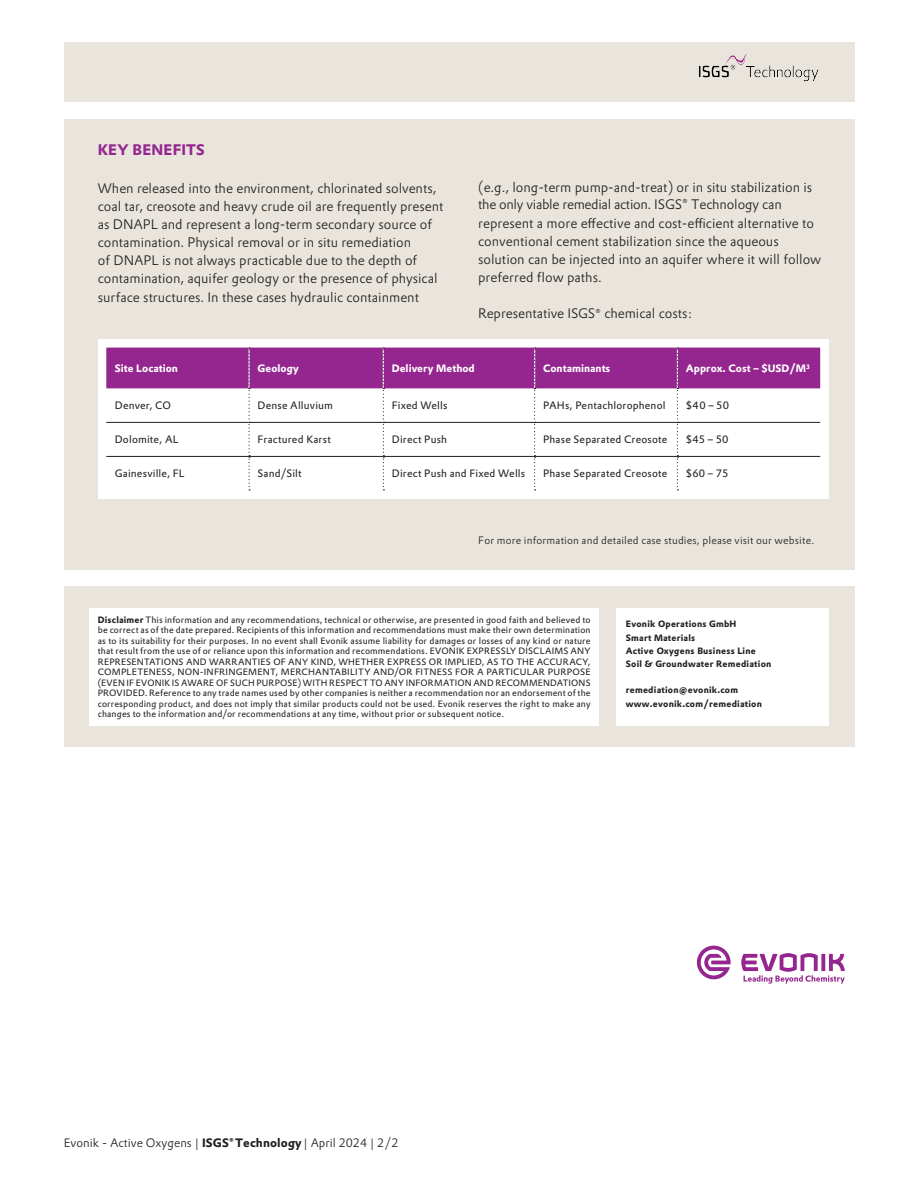
<style>
.page{position:relative;width:918px;height:1188px;background:#fff}
.page>*{position:absolute;margin:0;border:0;box-sizing:border-box;transform-origin:0 0}
.Text_Column_Prokyon{font:700 15px "Evonik Prokyon";letter-spacing:.015em;color:#95268f}
.Text_Column_Prokyon-2{font:300 13.5px/18px "Evonik Prokyon";color:#231f20}
.t1{font:300 12px "Evonik Prokyon";color:#231f20}
.Table_Body_Left_Prok{font:10.5px "Evonik Prokyon";letter-spacing:.02em;color:#231f20}
.Table_Body_Left_Prok-2{font:700 10.5px "Evonik Prokyon";color:#fff}
.Text_Column_Bullets{font:300 10.5px "Evonik Prokyon";letter-spacing:.02em;color:#231f20}
.t2{font:9px/10.5px "Evonik Prokyon";letter-spacing:.015em;color:#231f20;text-align:justify}
.t3{font:700 9px/13.2px "Evonik Prokyon";letter-spacing:.025em;color:#231f20}
.s1{font-weight:700}
</style>
<div class="page">
<div style="left:64px;top:43px;width:790px;height:59px;background:#e9e5dd"></div>
<div style="left:64px;top:119px;width:790px;height:451px;background:#e9e5dd"></div>
<div style="left:98px;top:339px;width:731px;height:160px;background:#fff"></div>
<svg style="left:106px;top:348px;width:714px;height:142px"></svg>
<hr style="left:106px;top:456px;width:143px;height:1px;background:#231f20">
<hr style="left:249px;top:456px;width:134px;height:1px;background:#231f20">
<hr style="left:383px;top:456px;width:152px;height:1px;background:#231f20">
<hr style="left:535px;top:456px;width:142px;height:1px;background:#231f20">
<hr style="left:677px;top:456px;width:143px;height:1px;background:#231f20">
<div style="left:64px;top:587px;width:790px;height:160px;background:#e9e5dd"></div>
<div style="left:89px;top:608px;width:510px;height:118px;background:#fff"></div>
<div style="left:616px;top:608px;width:213px;height:118px;background:#fff"></div>
<svg style="left:741px;top:953px;width:104px;height:31px"></svg>
<svg style="left:697px;top:946px;width:34px;height:33px"></svg>
<img style="left:699px;top:54px;width:119px;height:28px">
<p class="Text_Column_Prokyon" style="left:98px;top:138px;width:109px">KEY BENEFITS</p>
<p class="Text_Column_Prokyon-2" style="left:98px;top:178px;width:347px">When released into the environment, chlorinated solvents, coal tar, creosote and heavy crude oil are frequently present as DNAPL and represent a long-term secondary source of contamination. Physical removal or in situ remediation<br>of DNAPL is not always practicable due to the depth of contamination, aquifer geology or the presence of physical</p>
<p class="Text_Column_Prokyon-2" style="left:98px;top:288px;width:323px">surface structures. In these cases hydraulic containment</p>
<p class="Text_Column_Prokyon-2" style="left:478px;top:177px;width:345px">(e.g., long-term pump-and-treat) or in situ stabilization is the only viable remedial action. ISGS® Technology can represent a more effective and cost-efficient alternative to conventional cement stabilization since the aqueous solution can be injected into an aquifer where it will follow preferred flow paths.</p>
<p class="Text_Column_Prokyon-2" style="left:478px;top:303px;width:216px">Representative ISGS® chemical costs:</p>
<p class="Table_Body_Left_Prok-2" style="left:115px;top:360px;width:65px">Site Location</p>
<p class="Table_Body_Left_Prok-2" style="left:258px;top:360px;width:43px">Geology</p>
<p class="Table_Body_Left_Prok-2" style="left:392px;top:360px;width:84px">Delivery Method</p>
<p class="Table_Body_Left_Prok-2" style="left:543px;top:360px;width:69px">Contaminants</p>
<p class="Table_Body_Left_Prok-2" style="left:686px;top:360px;width:126px">Approx. Cost – $USD/M<sup>3</sup></p>
<p class="Table_Body_Left_Prok" style="left:115px;top:397px;width:58px">Denver, CO</p>
<p class="Table_Body_Left_Prok" style="left:258px;top:397px;width:77px">Dense Alluvium</p>
<p class="Table_Body_Left_Prok" style="left:392px;top:397px;width:57px">Fixed Wells</p>
<p class="Table_Body_Left_Prok" style="left:543px;top:397px;width:124px">PAHs, Pentachlorophenol</p>
<p class="Table_Body_Left_Prok" style="left:686px;top:397px;width:45px">$40 – 50</p>
<p class="Table_Body_Left_Prok" style="left:115px;top:432px;width:65px">Dolomite, AL</p>
<p class="Table_Body_Left_Prok" style="left:258px;top:432px;width:75px">Fractured Karst</p>
<p class="Table_Body_Left_Prok" style="left:392px;top:432px;width:57px">Direct Push</p>
<p class="Table_Body_Left_Prok" style="left:543px;top:432px;width:126px">Phase Separated Creosote</p>
<p class="Table_Body_Left_Prok" style="left:686px;top:432px;width:44px">$45 – 50</p>
<p class="Table_Body_Left_Prok" style="left:115px;top:466px;width:71px">Gainesville, FL</p>
<p class="Table_Body_Left_Prok" style="left:258px;top:466px;width:46px">Sand/Silt</p>
<p class="Table_Body_Left_Prok" style="left:392px;top:466px;width:135px">Direct Push and Fixed Wells</p>
<p class="Table_Body_Left_Prok" style="left:543px;top:466px;width:126px">Phase Separated Creosote</p>
<p class="Table_Body_Left_Prok" style="left:686px;top:466px;width:44px">$60 – 75</p>
<p class="Text_Column_Bullets" style="left:478px;top:532px;width:337px">For more information and detailed case studies, please visit our website.</p>
<p class="t2" style="left:98px;top:614px;width:494px"><span class="s1">Disclaimer</span> This information and any recommendations, technical or otherwise, are presented in good faith and believed to be correct as of the date prepared. Recipients of this information and recommendations must make their own determination as to its suitability for their purposes. In no event shall Evonik assume liability for damages or losses of any kind or nature that result from the use of or reliance upon this information and recommendations. EVONIK EXPRESSLY DISCLAIMS ANY REPRESENTATIONS AND WARRANTIES OF ANY KIND, WHETHER EXPRESS OR IMPLIED, AS TO THE ACCURACY, COMPLETENESS, NON-INFRINGEMENT, MERCHANTABILITY AND/OR FITNESS FOR A PARTICULAR PURPOSE (EVEN IF EVONIK IS AWARE OF SUCH PURPOSE) WITH RESPECT TO ANY INFORMATION AND RECOMMENDATIONS PROVIDED. Reference to any trade names used by other companies is neither a recommendation nor an endorsement of the corresponding product, and does not imply that similar products could not be used. Evonik reserves the right to make any changes to the information and/or recommendations at any time, without prior or subsequent notice.</p>
<p class="t3" style="left:626px;top:617px;width:147px">Evonik Operations GmbH<br>Smart Materials<br>Active Oxygens Business Line<br>Soil &amp; Groundwater Remediation</p>
<p class="t3" style="left:626px;top:683px;width:138px">remediation@evonik.com www.evonik.com/remediation</p>
<h3 class="t1" style="left:64px;top:1134px;width:336px">Evonik - Active Oxygens | <span class="s1">ISGS®Technology</span> | April 2024 | 2/2</h3>
</div>
